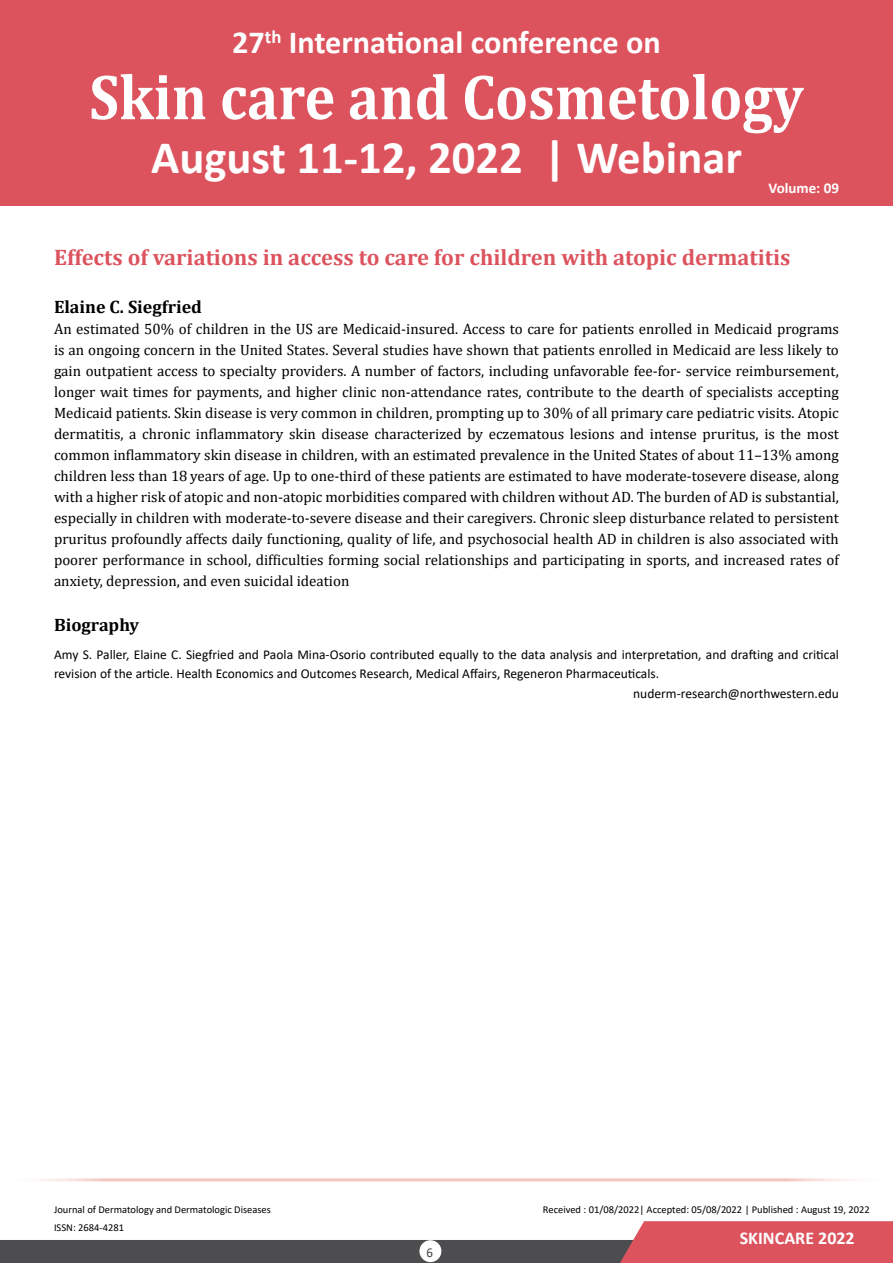
<style>
.page{position:relative;width:893px;height:1263px;background:#fff}
.page>*{position:absolute;margin:0;border:0;box-sizing:border-box;transform-origin:0 0}
.t1{font:700 64.65px "Cambria";color:#fff;scale:.9 1}
.t2{font:700 46.65px "Calibri";color:#fff}
.t3{font:700 32.25px "Calibri";color:#fff}
.t4{font:700 22.5px "Cambria";color:#dc535e}
.t5{font:700 18px "Cambria";color:#000}
.t6{font:700 18px "Calibri";color:#fff}
.t7{font:15px/21px "Cambria";color:#000;text-align:justify}
.t8{font:700 15px "Calibri";color:#fff}
.t9{font:13.5px "Calibri";color:#000}
.t10{font:13.5px "Calibri";color:#414042;scale:.95 1}
.t11{font:10.5px/18px "Calibri";color:#000}
</style>
<div class="page">
<div style="left:0;top:0;width:893px;height:206px;background:#dc535e"></div>
<svg style="left:0;top:1221px;width:893px;height:42px"></svg>
<hr style="left:0;top:1178px;width:893px;height:3px;background:#f3c5bf">
<h3 class="t3" style="left:232px;top:20px;width:430px">27<sup>th</sup> International conference on</h3>
<h1 class="t1" style="left:89px;top:52px;width:795px">Skin care and Cosmetology</h1>
<h2 class="t2" style="left:151px;top:124px;width:592px">August 11-12, 2022 | Webinar</h2>
<p class="t8" style="left:768px;top:177px;width:72px">Volume: 09</p>
<h3 class="t4" style="left:54px;top:241px;width:738px">Effects of variations in access to care for children with atopic dermatitis</h3>
<p class="t5" style="left:54px;top:294px;width:149px">Elaine C. Siegfried</p>
<p class="t7" style="left:54px;top:318px;width:786px">An estimated 50% of children in the US are Medicaid-insured. Access to care for patients enrolled in Medicaid programs is an ongoing concern in the United States. Several studies have shown that patients enrolled in Medicaid are less likely to gain outpatient access to specialty providers. A number of factors, including unfavorable fee-for- service reimbursement, longer wait times for payments, and higher clinic non-attendance rates, contribute to the dearth of specialists accepting Medicaid patients. Skin disease is very common in children, prompting up to 30% of all primary care pediatric visits. Atopic dermatitis, a chronic inflammatory skin disease characterized by eczematous lesions and intense pruritus, is the most common inflammatory skin disease in children, with an estimated prevalence in the United States of about 11–13% among children less than 18 years of age. Up to one-third of these patients are estimated to have moderate-tosevere disease, along with a higher risk of atopic and non-atopic morbidities compared with children without AD. The burden of AD is substantial, especially in children with moderate-to-severe disease and their caregivers. Chronic sleep disturbance related to persistent pruritus profoundly affects daily functioning, quality of life, and psychosocial health AD in children is also associated with poorer performance in school, difficulties forming social relationships and participating in sports, and increased rates of anxiety, depression, and even suicidal ideation</p>
<p class="t5" style="left:54px;top:612px;width:87px">Biography</p>
<p class="t9" style="left:54px;top:645px;width:786px">Amy S. Paller, Elaine C. Siegfried and Paola Mina-Osorio contributed equally to the data analysis and interpretation, and drafting and critical</p>
<p class="t9" style="left:54px;top:664px;width:607px">revision of the article. Health Economics and Outcomes Research, Medical Affairs, Regeneron Pharmaceuticals.</p>
<p class="t9" style="left:633px;top:684px;width:207px">nuderm-research@northwestern.edu</p>
<p class="t11" style="left:54px;top:1200px;width:218px">Journal of Dermatology and Dermatologic Diseases<br>ISSN: 2684-4281</p>
<p class="t10" style="left:426px;top:1243px;width:8px">6</p>
<p class="t11" style="left:543px;top:1200px;width:328px">Received : 01/08/2022| Accepted: 05/08/2022 | Published : August 19, 2022</p>
<p class="t6" style="left:740px;top:1225px;width:116px">SKINCARE 2022</p>
</div>
